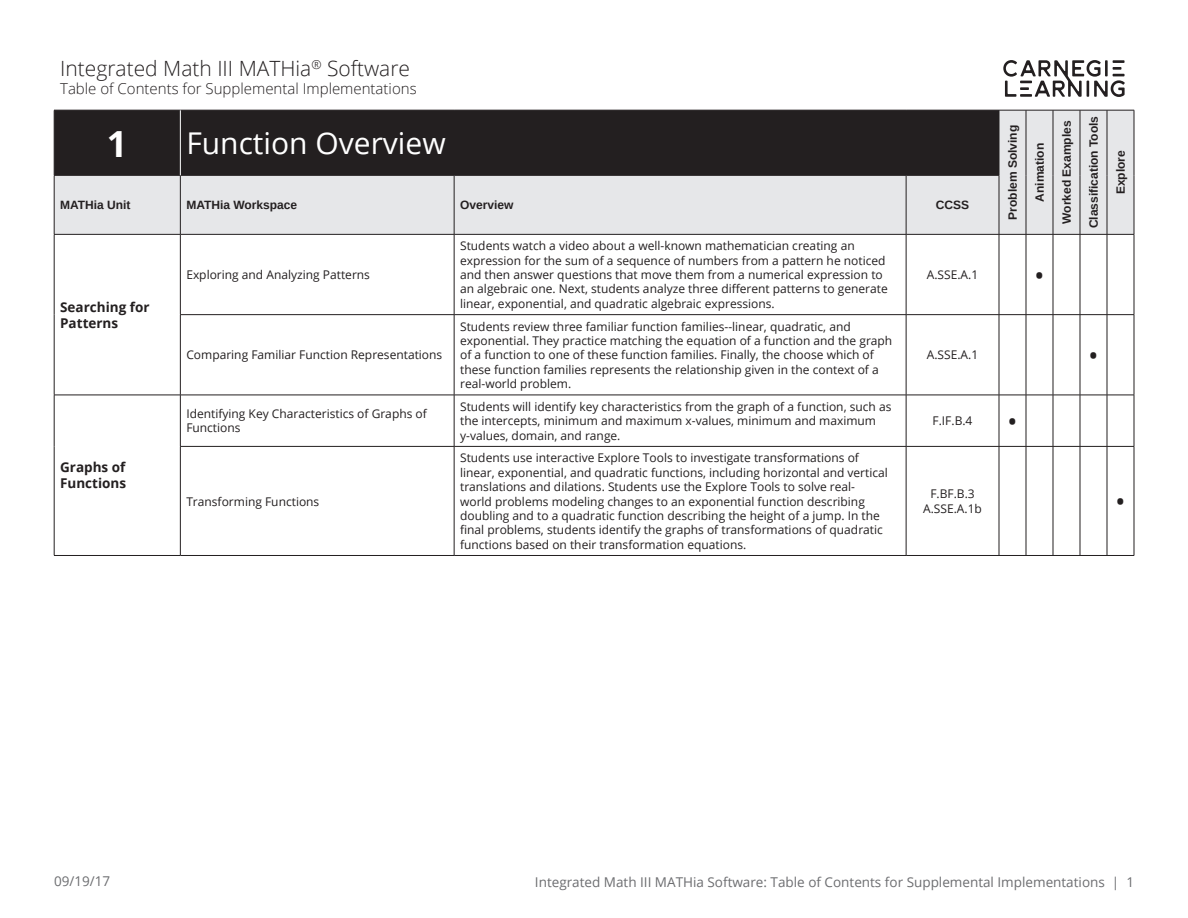
<style>
.page{position:relative;width:1188px;height:918px;background:#fff}
.page>*{position:absolute;margin:0;border:0;box-sizing:border-box;transform-origin:0 0}
.t1{font:700 36px "Open Sans";color:#fff}
.t2{font:30px "Open Sans";color:#fff}
.t3{font:300 21px "Open Sans";color:#231f20}
.t4{font:700 21px "Open Sans";color:#231f20}
.t5{font:300 15px "Open Sans";color:#231f20}
.t6{font:13.5px "Open Sans";color:#6c6d70}
.t7{font:700 13.5px/16.2px "Open Sans";color:#231f20}
.t8{font:12px/14.4px "Open Sans";color:#231f20}
.t9{font:700 12px "Arimo";color:#231f20}
</style>
<div class="page">
<div style="left:55px;top:111px;width:944px;height:64px;background:#231f20"></div>
<div style="left:55px;top:176px;width:944px;height:58px;background:#e6e7e9"></div>
<hr style="left:54px;top:110px;width:126px;height:1px;background:#231f20">
<hr style="left:54px;top:110px;width:1px;height:65px;background:#231f20">
<hr style="left:180px;top:110px;width:274px;height:1px;background:#231f20">
<hr style="left:454px;top:110px;width:452px;height:1px;background:#231f20">
<hr style="left:906px;top:110px;width:93px;height:1px;background:#231f20">
<hr style="left:1134px;top:110px;width:1px;height:65px;background:#231f20">
<hr style="left:1134px;top:175px;width:1px;height:59px;background:#231f20">
<hr style="left:54px;top:175px;width:126px;height:1px;background:#231f20">
<hr style="left:54px;top:176px;width:1px;height:58px;background:#231f20">
<hr style="left:180px;top:175px;width:274px;height:1px;background:#231f20">
<hr style="left:180px;top:176px;width:1px;height:58px;background:#231f20">
<hr style="left:454px;top:175px;width:452px;height:1px;background:#231f20">
<hr style="left:454px;top:176px;width:1px;height:58px;background:#231f20">
<hr style="left:906px;top:175px;width:93px;height:1px;background:#231f20">
<hr style="left:906px;top:176px;width:1px;height:58px;background:#231f20">
<hr style="left:54px;top:234px;width:126px;height:1px;background:#231f20">
<hr style="left:54px;top:235px;width:1px;height:80px;background:#231f20">
<hr style="left:54px;top:315px;width:1px;height:80px;background:#231f20">
<hr style="left:54px;top:395px;width:126px;height:1px;background:#231f20">
<hr style="left:54px;top:395px;width:1px;height:51px;background:#231f20">
<hr style="left:54px;top:446px;width:1px;height:109px;background:#231f20">
<hr style="left:54px;top:555px;width:126px;height:1px;background:#231f20">
<hr style="left:180px;top:234px;width:274px;height:1px;background:#231f20">
<hr style="left:180px;top:235px;width:1px;height:79px;background:#231f20">
<hr style="left:454px;top:234px;width:452px;height:1px;background:#231f20">
<hr style="left:454px;top:235px;width:1px;height:79px;background:#231f20">
<hr style="left:906px;top:234px;width:93px;height:1px;background:#231f20">
<hr style="left:906px;top:235px;width:1px;height:79px;background:#231f20">
<hr style="left:999px;top:235px;width:1px;height:79px;background:#231f20">
<hr style="left:1026px;top:235px;width:1px;height:79px;background:#231f20">
<hr style="left:1053px;top:235px;width:1px;height:79px;background:#231f20">
<hr style="left:1080px;top:235px;width:1px;height:79px;background:#231f20">
<svg style="left:999px;top:110px;width:135px;height:125px;background:#dcdcde"></svg>
<hr style="left:1107px;top:235px;width:1px;height:79px;background:#231f20">
<hr style="left:1134px;top:235px;width:1px;height:79px;background:#231f20">
<hr style="left:180px;top:314px;width:274px;height:1px;background:#231f20">
<hr style="left:180px;top:315px;width:1px;height:80px;background:#231f20">
<hr style="left:454px;top:314px;width:452px;height:1px;background:#231f20">
<hr style="left:454px;top:315px;width:1px;height:80px;background:#231f20">
<hr style="left:906px;top:314px;width:93px;height:1px;background:#231f20">
<hr style="left:906px;top:315px;width:1px;height:80px;background:#231f20">
<hr style="left:999px;top:315px;width:1px;height:80px;background:#231f20">
<hr style="left:1026px;top:315px;width:1px;height:80px;background:#231f20">
<hr style="left:1053px;top:315px;width:1px;height:80px;background:#231f20">
<hr style="left:1080px;top:315px;width:1px;height:80px;background:#231f20">
<svg style="left:999px;top:314px;width:135px;height:1px"></svg>
<hr style="left:1107px;top:315px;width:1px;height:80px;background:#231f20">
<hr style="left:1134px;top:315px;width:1px;height:80px;background:#231f20">
<hr style="left:180px;top:395px;width:274px;height:1px;background:#231f20">
<hr style="left:180px;top:395px;width:1px;height:51px;background:#231f20">
<hr style="left:454px;top:395px;width:452px;height:1px;background:#231f20">
<hr style="left:454px;top:395px;width:1px;height:51px;background:#231f20">
<hr style="left:906px;top:395px;width:93px;height:1px;background:#231f20">
<hr style="left:906px;top:395px;width:1px;height:51px;background:#231f20">
<hr style="left:999px;top:395px;width:1px;height:51px;background:#231f20">
<hr style="left:1026px;top:395px;width:1px;height:51px;background:#231f20">
<hr style="left:1053px;top:395px;width:1px;height:51px;background:#231f20">
<hr style="left:1080px;top:395px;width:1px;height:51px;background:#231f20">
<svg style="left:999px;top:395px;width:135px;height:1px"></svg>
<hr style="left:1107px;top:395px;width:1px;height:51px;background:#231f20">
<hr style="left:1134px;top:395px;width:1px;height:51px;background:#231f20">
<hr style="left:180px;top:446px;width:274px;height:1px;background:#231f20">
<hr style="left:180px;top:447px;width:1px;height:108px;background:#231f20">
<hr style="left:454px;top:446px;width:452px;height:1px;background:#231f20">
<hr style="left:454px;top:447px;width:1px;height:108px;background:#231f20">
<hr style="left:906px;top:446px;width:93px;height:1px;background:#231f20">
<hr style="left:906px;top:447px;width:1px;height:108px;background:#231f20">
<hr style="left:999px;top:447px;width:1px;height:108px;background:#231f20">
<hr style="left:1026px;top:447px;width:1px;height:108px;background:#231f20">
<hr style="left:1053px;top:447px;width:1px;height:108px;background:#231f20">
<hr style="left:1080px;top:447px;width:1px;height:108px;background:#231f20">
<svg style="left:999px;top:446px;width:135px;height:1px"></svg>
<hr style="left:1107px;top:447px;width:1px;height:108px;background:#231f20">
<hr style="left:1134px;top:447px;width:1px;height:108px;background:#231f20">
<hr style="left:180px;top:555px;width:274px;height:1px;background:#231f20">
<hr style="left:454px;top:555px;width:452px;height:1px;background:#231f20">
<hr style="left:906px;top:555px;width:93px;height:1px;background:#231f20">
<svg style="left:999px;top:555px;width:135px;height:1px"></svg>
<hr style="left:180px;top:110px;width:1px;height:65px;background:#fff">
<svg style="left:1003px;top:60px;width:122px;height:37px"></svg>
<h3 class="t3" style="left:60px;top:54px;width:351px">Integrated Math III MATHia<sup>®</sup> Software</h3>
<p class="t5" style="left:60px;top:78px;width:358px">Table of Contents for Supplemental Implementations</p>
<h1 class="t1" style="left:107px;top:118px;width:22px">1</h1>
<h2 class="t2" style="left:186px;top:123px;width:261px">Function Overview</h2>
<p class="t9" style="left:1004px;top:220px;width:96px;rotate:-90deg">Problem Solving</p>
<p class="t9" style="left:60px;top:197px;width:72px">MATHia Unit</p>
<p class="t9" style="left:186px;top:197px;width:112px">MATHia Workspace</p>
<p class="t9" style="left:460px;top:197px;width:55px">Overview</p>
<p class="t9" style="left:936px;top:197px;width:35px">CCSS</p>
<p class="t9" style="left:1031px;top:202px;width:60px;rotate:-90deg">Animation</p>
<p class="t9" style="left:1058px;top:224px;width:105px;rotate:-90deg">Worked Examples</p>
<p class="t9" style="left:1085px;top:228px;width:114px;rotate:-90deg">Classification Tools</p>
<p class="t7" style="left:60px;top:298px;width:91px">Searching for<br>Patterns</p>
<p class="t8" style="left:186px;top:267px;width:185px">Exploring and Analyzing Patterns</p>
<p class="t8" style="left:186px;top:348px;width:257px">Comparing Familiar Function Representations</p>
<p class="t8" style="left:460px;top:238px;width:429px">Students watch a video about a well-known mathematician creating an expression for the sum of a sequence of numbers from a pattern he noticed and then answer questions that move them from a numerical expression to an algebraic one. Next, students analyze three different patterns to generate linear, exponential, and quadratic algebraic expressions.</p>
<p class="t8" style="left:460px;top:319px;width:434px">Students review three familiar function families--linear, quadratic, and exponential. They practice matching the equation of a function and the graph of a function to one of these function families. Finally, the choose which of these function families represents the relationship given in the context of a real-world problem.</p>
<p class="t8" style="left:186px;top:406px;width:242px">Identifying Key Characteristics of Graphs of<br>Functions</p>
<p class="t8" style="left:460px;top:399px;width:433px">Students will identify key characteristics from the graph of a function, such as the intercepts, minimum and maximum x-values, minimum and maximum y-values, domain, and range.</p>
<p class="t8" style="left:927px;top:267px;width:53px">A.SSE.A.1</p>
<h3 class="t4" style="left:1036px;top:260px;width:9px">•</h3>
<p class="t8" style="left:927px;top:348px;width:53px">A.SSE.A.1</p>
<h3 class="t4" style="left:1090px;top:340px;width:9px">•</h3>
<p class="t8" style="left:933px;top:413px;width:41px">F.IF.B.4</p>
<h3 class="t4" style="left:1009px;top:406px;width:9px">•</h3>
<p class="t9" style="left:1112px;top:194px;width:46px;rotate:-90deg">Explore</p>
<p class="t7" style="left:60px;top:459px;width:68px">Graphs of<br>Functions</p>
<p class="t8" style="left:186px;top:494px;width:135px">Transforming Functions</p>
<p class="t8" style="left:460px;top:450px;width:429px">Students use interactive Explore Tools to investigate transformations of linear, exponential, and quadratic functions, including horizontal and vertical translations and dilations. Students use the Explore Tools to solve real&shy;world problems modeling changes to an exponential function describing doubling and to a quadratic function describing the height of a jump. In the final problems, students identify the graphs of transformations of quadratic functions based on their transformation equations.</p>
<p class="t8" style="left:923px;top:486px;width:60px;text-align:center">F.BF.B.3<br>A.SSE.A.1b</p>
<h3 class="t4" style="left:1117px;top:487px;width:9px">•</h3>
<p class="t6" style="left:54px;top:872px;width:58px">09/19/17</p>
<p class="t6" style="left:535px;top:872px;width:601px">Integrated Math III MATHia Software: Table of Contents for Supplemental Implementations | 1</p>
</div>
